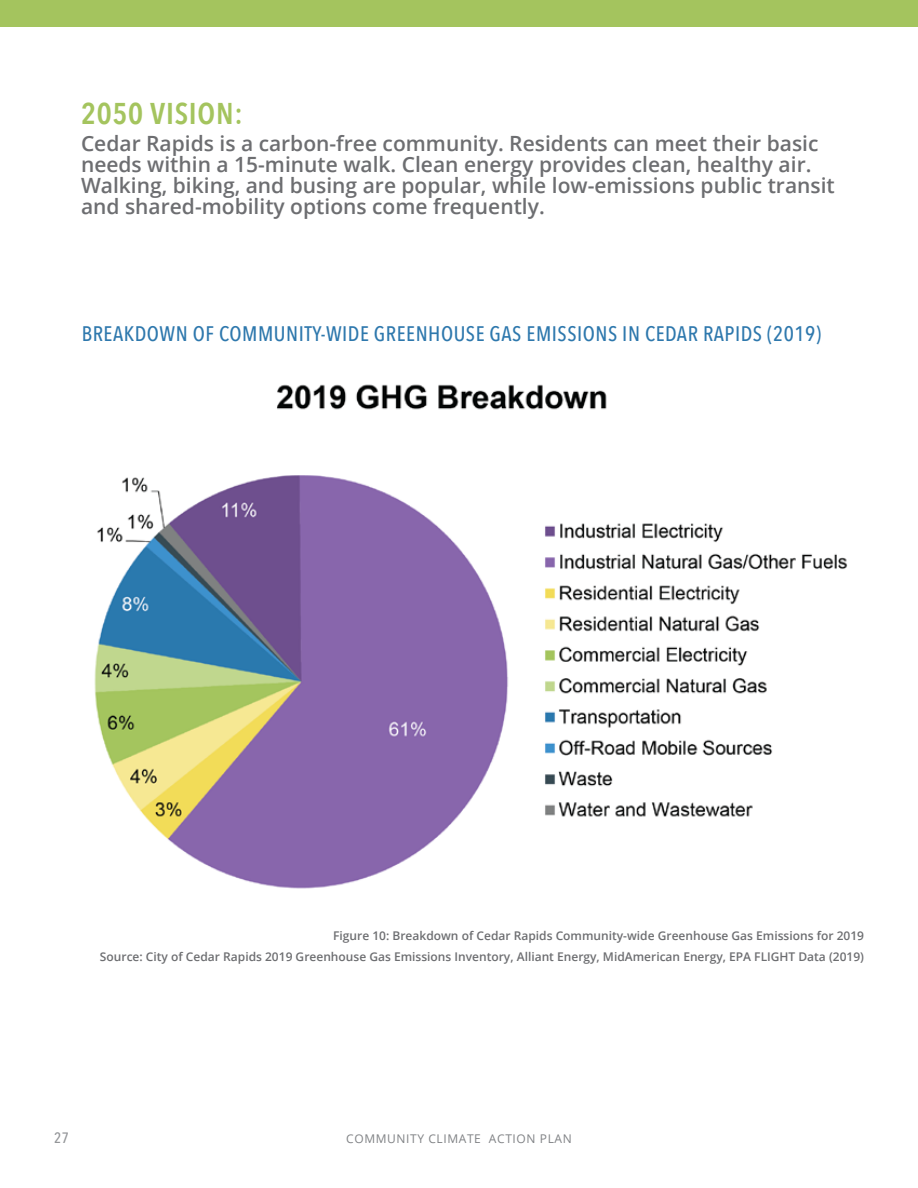
<style>
.page{position:relative;width:918px;height:1188px;background:#fff}
.page>*{position:absolute;margin:0;border:0;box-sizing:border-box;transform-origin:0 0}
.t1{font:600 30px "Avenir Next Condensed";letter-spacing:.025em;color:#a4c45e}
.t2{font:600 21px/21px "Open Sans";color:#6d6e71}
.t3{font:500 21px "Avenir Next Condensed";letter-spacing:.025em;color:#2e78ad}
.t4{font:500 15px "Avenir Next Condensed";color:#939598}
.t5{font:600 12px/21px "Open Sans";color:#6d6e71;text-align:right}
.t6{font:12px "Open Sans";letter-spacing:.05em;color:#808285}
</style>
<div class="page">
<div style="left:0;top:0;width:918px;height:27px;background:#a4c45e"></div>
<img style="left:94px;top:384px;width:754px;height:505px">
<h1 class="t1" style="left:81px;top:87px;width:163px">2050 VISION:</h1>
<p class="t2" style="left:81px;top:133px;width:755px">Cedar Rapids is a carbon-free community. Residents can meet their basic needs within a 15-minute walk. Clean energy provides clean, healthy air.<br>Walking, biking, and busing are popular, while low-emissions public transit and shared-mobility options come frequently.</p>
<p class="t3" style="left:82px;top:321px;width:741px">BREAKDOWN OF COMMUNITY-WI DE GREENHOUSE GAS EMISSIONS I N CEDAR RAPI DS (2019)</p>
<p class="t5" style="left:100px;top:925px;width:766px">Figure 10: Breakdown of Cedar Rapids Community-wide Greenhouse Gas Emissions for 2019<br>Source: City of Cedar Rapids 2019 Greenhouse Gas Emissions Inventory, Alliant Energy, MidAmerican Energy, EPA FLIGHT Data (2019)</p>
<p class="t4" style="left:54px;top:1129px;width:17px">27</p>
<p class="t6" style="left:346px;top:1130px;width:227px">COMMUNITY CLIMATE ACTION PLAN</p>
</div>
